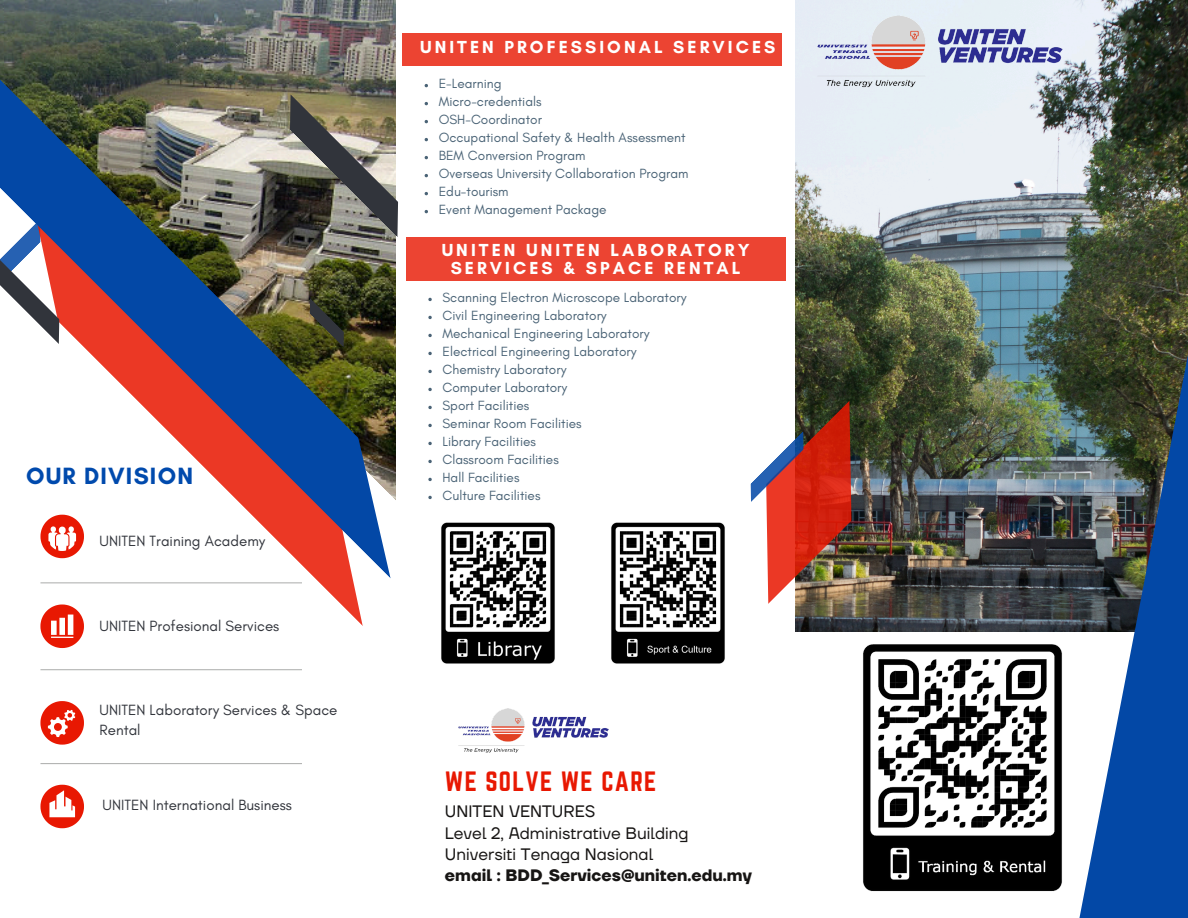
<style>
.page{position:relative;width:1188px;height:918px;background:#fff}
.page>*{position:absolute;margin:0;border:0;box-sizing:border-box;transform-origin:0 0}
.t1{font:24.45px "Norwester";letter-spacing:.05em;color:#e81802}
.t2{font:700 24px "Glacial Indifference";letter-spacing:.05em;color:#004aad}
.t3{font:700 17.7px/18px "Glacial Indifference";letter-spacing:.175em;color:#fff;text-align:center}
.t4{font:16.5px/21.3px "TT Firs Neue";color:#171514}
.t5{font:15.15px/20.1px "Glacial Indifference";color:#31343b}
.t6{font:13.65px "Glacial Indifference";color:#4a6376}
.s1{font-weight:700}
</style>
<div class="page">
<img style="left:0;top:0;width:396px;height:73px">
<img style="left:795px;top:0;width:393px;height:631px">
<svg style="left:40px;top:73px;width:356px;height:756px"></svg>
<img style="left:1055px;top:116px;width:133px;height:802px">
<img style="left:751px;top:400px;width:100px;height:204px">
<svg style="left:40px;top:579px;width:323px;height:47px"></svg>
<img style="left:0;top:36px;width:391px;height:543px">
<img style="left:290px;top:94px;width:108px;height:143px">
<svg style="left:0;top:219px;width:59px;height:125px"></svg>
<svg style="left:310px;top:298px;width:34px;height:50px"></svg>
<svg style="left:40px;top:515px;width:44px;height:43px"></svg>
<svg style="left:40px;top:701px;width:44px;height:44px"></svg>
<svg style="left:40px;top:605px;width:44px;height:43px"></svg>
<svg style="left:40px;top:785px;width:44px;height:43px"></svg>
<hr style="left:40px;top:582px;width:262px;height:1px;background:#b4b5b4">
<hr style="left:40px;top:669px;width:262px;height:1px;background:#b4b5b4">
<hr style="left:40px;top:763px;width:262px;height:1px;background:#b4b5b4">
<img style="left:863px;top:644px;width:201px;height:247px">
<img style="left:611px;top:523px;width:114px;height:140px">
<img style="left:441px;top:523px;width:114px;height:140px">
<svg style="left:428px;top:298px;width:4px;height:3px"></svg>
<svg style="left:428px;top:316px;width:4px;height:3px"></svg>
<svg style="left:428px;top:334px;width:4px;height:3px"></svg>
<svg style="left:428px;top:352px;width:4px;height:3px"></svg>
<svg style="left:428px;top:370px;width:4px;height:3px"></svg>
<svg style="left:428px;top:388px;width:4px;height:3px"></svg>
<svg style="left:428px;top:406px;width:4px;height:3px"></svg>
<svg style="left:428px;top:424px;width:4px;height:3px"></svg>
<svg style="left:428px;top:442px;width:4px;height:3px"></svg>
<svg style="left:428px;top:460px;width:4px;height:3px"></svg>
<svg style="left:428px;top:478px;width:4px;height:3px"></svg>
<svg style="left:428px;top:496px;width:4px;height:3px"></svg>
<div style="left:402px;top:33px;width:379px;height:32px;background:#ec4432"></div>
<div style="left:406px;top:237px;width:379px;height:44px;background:#ec4432"></div>
<img style="left:458px;top:708px;width:151px;height:45px">
<img style="left:795px;top:8px;width:301px;height:95px">
<p class="t2" style="left:26px;top:462px;width:169px">OUR DIVISION</p>
<p class="t5" style="left:100px;top:531px;width:167px">UNITEN Training Academy</p>
<p class="t5" style="left:100px;top:616px;width:181px">UNITEN Profesional Services</p>
<p class="t5" style="left:100px;top:699px;width:239px">UNITEN Laboratory Services &amp; Space<br>Rental</p>
<p class="t5" style="left:103px;top:794px;width:191px">UNITEN International Business</p>
<p class="t3" style="left:420px;top:38px;width:357px">UNITEN PROFESSIONAL SERVICES</p>
<p class="t6" style="left:439px;top:75px;width:64px">E-Learning</p>
<p class="t6" style="left:439px;top:93px;width:104px">Micro-credentials</p>
<p class="t6" style="left:439px;top:111px;width:105px">OSH-Coordinator</p>
<p class="t6" style="left:439px;top:129px;width:248px">Occupational Safety &amp; Health Assessment</p>
<p class="t6" style="left:439px;top:147px;width:148px">BEM Conversion Program</p>
<p class="t6" style="left:439px;top:165px;width:251px">Overseas University Collaboration Program</p>
<h3 class="t6" style="left:439px;top:183px;width:71px">Edu-tourism</h3>
<p class="t6" style="left:439px;top:201px;width:169px">Event Management Package</p>
<p class="t3" style="left:442px;top:241px;width:309px">UNITEN UNITEN LABORATORY<br>SERVICES &amp; SPACE RENTAL</p>
<p class="t6" style="left:442px;top:289px;width:246px">Scanning Electron Microscope Laboratory</p>
<p class="t6" style="left:442px;top:307px;width:166px">Civil Engineering Laboratory</p>
<p class="t6" style="left:442px;top:325px;width:209px">Mechanical Engineering Laboratory</p>
<p class="t6" style="left:442px;top:343px;width:196px">Electrical Engineering Laboratory</p>
<p class="t6" style="left:442px;top:361px;width:125px">Chemistry Laboratory</p>
<p class="t6" style="left:442px;top:379px;width:126px">Computer Laboratory</p>
<p class="t6" style="left:442px;top:397px;width:88px">Sport Facilities</p>
<p class="t6" style="left:442px;top:415px;width:141px">Seminar Room Facilities</p>
<p class="t6" style="left:442px;top:433px;width:95px">Library Facilities</p>
<p class="t6" style="left:442px;top:451px;width:118px">Classroom Facilities</p>
<p class="t6" style="left:442px;top:469px;width:78px">Hall Facilities</p>
<p class="t6" style="left:442px;top:487px;width:99px">Culture Facilities</p>
<p class="t1" style="left:445px;top:767px;width:213px">WE SOLVE WE CARE</p>
<p class="t4" style="left:445px;top:802px;width:309px">UNITEN VENTURES<br>Level 2, Administrative Building<br>Universiti Tenaga Nasional<br><span class="s1">email : BDD_Services@uniten.edu.my</span></p>
</div>
